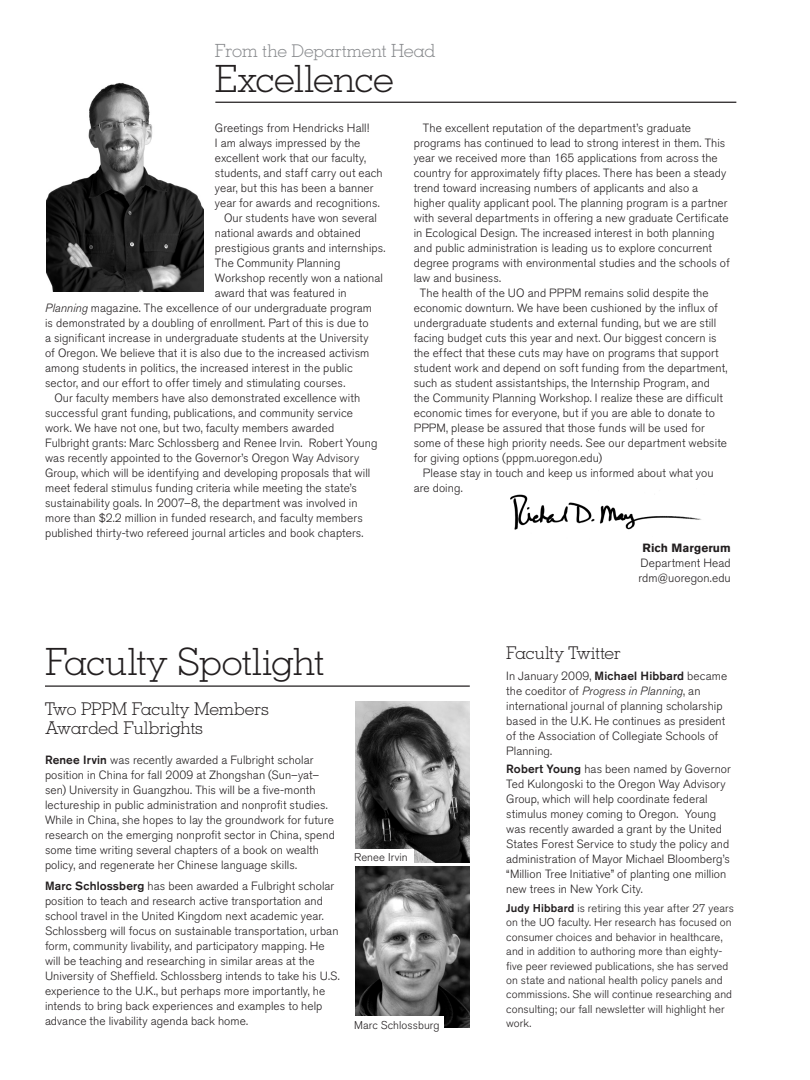
<style>
.page{position:relative;width:810px;height:1080px;background:#fff}
.page>*{position:absolute;margin:0;border:0;box-sizing:border-box;transform-origin:0 0}
.t1{font:300 37.5px "Memphis";letter-spacing:-.02em;color:#231f20}
.Body{font:300 17.5px "Memphis";letter-spacing:-.02em;color:#231f20}
.t2{font:300 17.5px "Memphis";color:#87898c}
.Body-2{font:300 11.88px/15px "Akzidenz Grotesk BQ";letter-spacing:.005em;color:#231f20}
.t3{font:700 11.88px "Akzidenz Grotesk BQ";letter-spacing:.005em;color:#231f20}
.t4{font:300 11.25px/14.4px "Akzidenz Grotesk BQ";letter-spacing:.01em;color:#231f20}
.s1{font-size:18.12px}
.s2{font-style:italic}
.s3{font-weight:500}
</style>
<div class="page">
<img style="left:510px;top:494px;width:192px;height:36px">
<hr style="left:45px;top:685px;width:425px;height:2px;background:#231f20">
<img style="left:355px;top:866px;width:115px;height:162px">
<img style="left:355px;top:701px;width:115px;height:162px">
<hr style="left:215px;top:102px;width:521px;height:1px;background:#231f20">
<div style="left:354px;top:849px;width:60px;height:17px;background:#fff"></div>
<div style="left:354px;top:1017px;width:90px;height:13px;background:#fff"></div>
<img style="left:46px;top:83px;width:158px;height:209px">
<p class="t2" style="left:215px;top:40px;width:222px"><span class="s1">From</span> the Departme<span class="s1">nt Head</span></p>
<p class="t1" style="left:215px;top:56px;width:181px">Excellence</p>
<p class="Body-2" style="left:414px;top:120px;width:318px;text-indent:9px">The excellent reputation of the department’s graduate programs has continued to lead to strong interest in them. This year we received more than 165 applications from across the country for approximately fifty places. There has been a steady trend toward increasing numbers of applicants and also a higher quality applicant pool. The planning program is a partner with several departments in offering a new graduate Certificate in Ecological Design. The increased interest in both planning and public administration is leading us to explore concurrent degree programs with environmental studies and the schools of law and business.</p>
<p class="Body-2" style="left:414px;top:285px;width:315px;text-indent:6px">The health of the UO and PPPM remains solid despite the economic downturn. We have been cushioned by the influx of undergraduate students and external funding, but we are still facing budget cuts this year and next. Our biggest concern is the effect that these cuts may have on programs that support student work and depend on soft funding from the department, such as student assistantships, the Internship Program, and the Community Planning Workshop. I realize these are difficult economic times for everyone, but if you are able to donate to PPPM, please be assured that those funds will be used for some of these high priority needs. See our department website for giving options (pppm.uoregon.edu)</p>
<p class="Body-2" style="left:414px;top:465px;width:301px;text-indent:9px">Please stay in touch and keep us informed about what you are doing.</p>
<p class="Body-2" style="left:215px;top:120px;width:169px">Greetings from Hendricks Hall!<br>I am always impressed by the excellent work that our faculty, students, and staff carry out each year, but this has been a banner year for awards and recognitions.</p>
<p class="Body-2" style="left:224px;top:210px;width:154px">Our students have won several</p>
<p class="Body-2" style="left:215px;top:225px;width:147px">national awards and obtained</p>
<p class="Body-2" style="left:215px;top:240px;width:172px">prestigious grants and internships.</p>
<p class="Body-2" style="left:215px;top:255px;width:127px">The Community Planning</p>
<p class="Body-2" style="left:215px;top:270px;width:170px">Workshop recently won a national</p>
<p class="Body-2" style="left:215px;top:285px;width:133px">award that was featured in</p>
<p class="Body-2" style="left:45px;top:300px;width:328px"><span class="s2">Planning</span> magazine. The excellence of our undergraduate program</p>
<p class="Body-2" style="left:45px;top:315px;width:325px">is demonstrated by a doubling of enrollment. Part of this is due to</p>
<p class="Body-2" style="left:45px;top:330px;width:325px">a significant increase in undergraduate students at the University</p>
<p class="Body-2" style="left:45px;top:345px;width:326px">of Oregon. We believe that it is also due to the increased activism</p>
<p class="Body-2" style="left:45px;top:360px;width:309px">among students in politics, the increased interest in the public</p>
<p class="Body-2" style="left:45px;top:375px;width:302px">sector, and our effort to offer timely and stimulating courses.</p>
<p class="Body-2" style="left:45px;top:390px;width:334px;text-indent:9px">Our faculty members have also demonstrated excellence with successful grant funding, publications, and community service work. We have not one, but two, faculty members awarded Fulbright grants: Marc Schlossberg and Renee Irvin. Robert Young was recently appointed to the Governor’s Oregon Way Advisory Group, which will be identifying and developing proposals that will meet federal stimulus funding criteria while meeting the state’s sustainability goals. In 2007–8, the department was involved in more than $2.2 million in funded research, and faculty members published thirty-two refereed journal articles and book chapters.</p>
<p class="t1" style="left:45px;top:638px;width:281px">Faculty Spotlight</p>
<p class="Body" style="left:45px;top:698px;width:225px">Two PPPM Faculty Members</p>
<p class="Body" style="left:45px;top:717px;width:159px">Awarded Fulbrights</p>
<p class="Body-2" style="left:45px;top:753px;width:291px"><span class="s3">Renee Irvin</span> was recently awarded a Fulbright scholar position in China for fall 2009 at Zhongshan (Sun–yat– sen) University in Guangzhou. This will be a five-month lectureship in public administration and nonprofit studies.<br>While in China, she hopes to lay the groundwork for future research on the emerging nonprofit sector in China, spend some time writing several chapters of a book on wealth policy, and regenerate her Chinese language skills.</p>
<p class="Body-2" style="left:45px;top:879px;width:296px"><span class="s3">Marc Schlossberg</span> has been awarded a Fulbright scholar position to teach and research active transportation and school travel in the United Kingdom next academic year.<br>Schlossberg will focus on sustainable transportation, urban form, community livability, and participatory mapping. He will be teaching and researching in similar areas at the University of Sheffield. Schlossberg intends to take his U.S. experience to the U.K., but perhaps more importantly, he intends to bring back experiences and examples to help advance the livability agenda back home.</p>
<p class="t4" style="left:354px;top:851px;width:55px">Renee Irvin</p>
<p class="t4" style="left:354px;top:1018px;width:87px">Marc Schlossburg</p>
<p class="t3" style="left:643px;top:541px;width:90px">Rich Margerum</p>
<p class="Body-2" style="left:641px;top:555px;width:92px">Department Head</p>
<p class="Body-2" style="left:639px;top:570px;width:94px">rdm@uoregon.edu</p>
<p class="Body" style="left:506px;top:642px;width:116px">Faculty Twitter</p>
<p class="Body-2" style="left:506px;top:668px;width:223px">In January 2009, <span class="s3">Michael Hibbard</span> became the coeditor of <span class="s2">Progress in Planning</span>, an international journal of planning scholarship based in the U.K. He continues as president of the Association of Collegiate Schools of Planning.</p>
<p class="Body-2" style="left:506px;top:762px;width:226px"><span class="s3">Robert Young</span> has been named by Governor Ted Kulongoski to the Oregon Way Advisory Group, which will help coordinate federal stimulus money coming to Oregon. Young was recently awarded a grant by the United States Forest Service to study the policy and administration of Mayor Michael Bloomberg’s “Million Tree Initiative” of planting one million new trees in New York City.</p>
<p class="t4" style="left:506px;top:901px;width:229px"><span class="s3">Judy Hibbard</span> is retiring this year after 27 years on the UO faculty. Her research has focused on consumer choices and behavior in healthcare, and in addition to authoring more than eighty&shy;five peer reviewed publications, she has served on state and national health policy panels and commissions. She will continue researching and consulting; our fall newsletter will highlight her work.</p>
</div>
